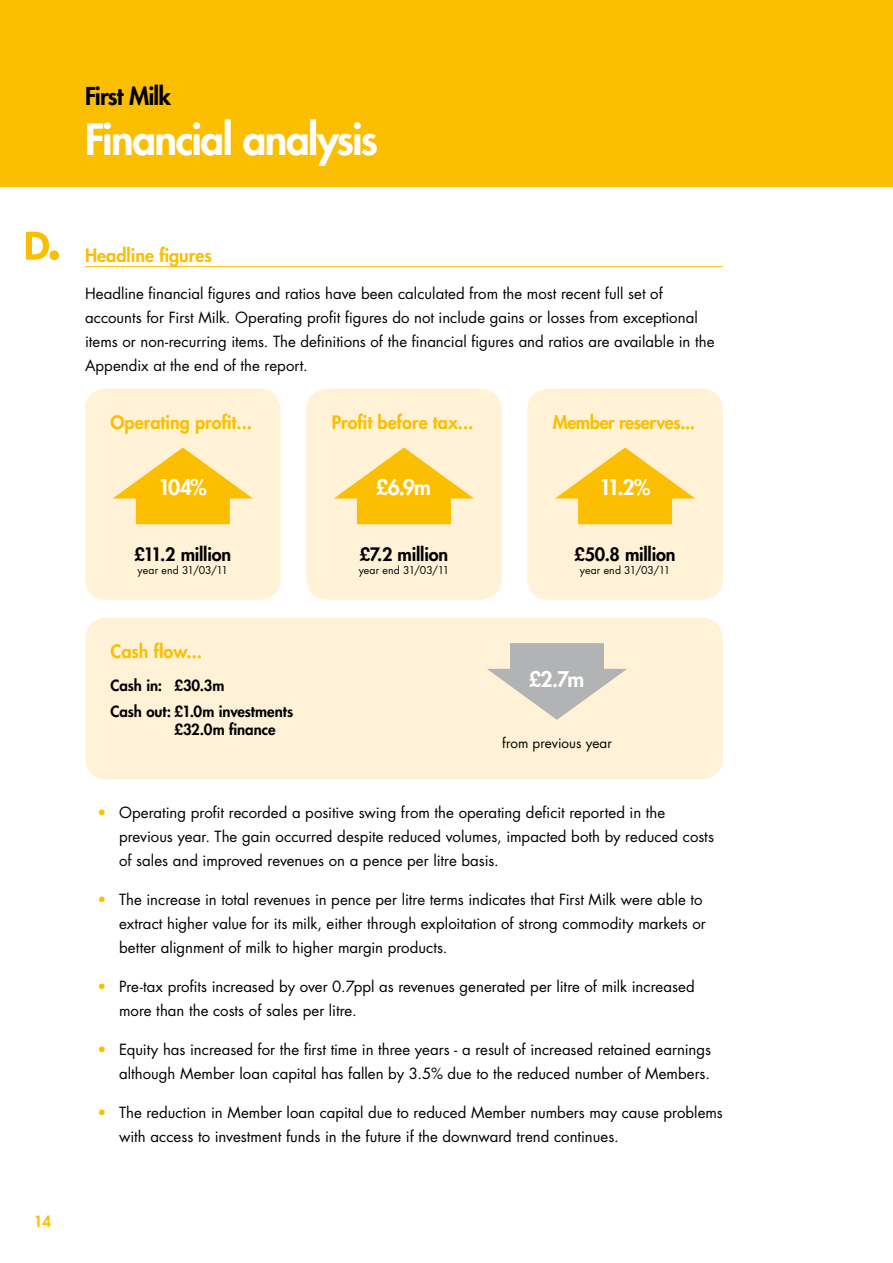
<style>
.page{position:relative;width:893px;height:1263px;background:#fff}
.page>*{position:absolute;margin:0;border:0;box-sizing:border-box;transform-origin:0 0}
.t1{font:800 42px "Futura Std";letter-spacing:-.04em;color:#fff}
.t2{font:800 24px "Futura Std";letter-spacing:-.04em;color:#000}
.t3{font:800 21px "Futura Std";letter-spacing:-.09em;color:#fff}
.t4{font:800 18px "Futura Std";color:#fbbe00}
.t5{font:800 18px "Futura Std";letter-spacing:-.015em;color:#000}
.t6{font:800 18px "Futura Std";letter-spacing:-.025em;color:#fbbe00}
.t7{font:15px/24px "Futura Std";color:#000}
.t8{font:800 15px/26.5px "Futura Std";letter-spacing:-.005em;color:#000}
.t9{font:800 15px "Futura Std";color:#fbbe00}
.t10{font:13.5px "Futura Std";color:#000}
.t11{font:10.5px "Futura Std";letter-spacing:.01em;color:#000}
.s1{color:#fbbe00}
</style>
<div class="page">
<svg style="left:26px;top:232px;width:23px;height:28px"></svg>
<div style="left:49px;top:250px;width:10px;height:10px;background:#fbbe00;border-radius:50%"></div>
<div style="left:0;top:0;width:893px;height:186px;background:#fbbe00"></div>
<hr style="left:85px;top:266px;width:638px;height:1px;background:#fbbe00">
<div style="left:85px;top:389px;width:196px;height:211px;background:#fff2d6;border-radius:21px"></div>
<svg style="left:113px;top:447px;width:140px;height:77px"></svg>
<div style="left:306px;top:389px;width:196px;height:211px;background:#fff2d6;border-radius:21px"></div>
<svg style="left:334px;top:447px;width:140px;height:77px"></svg>
<div style="left:527px;top:389px;width:196px;height:211px;background:#fff2d6;border-radius:21px"></div>
<svg style="left:555px;top:447px;width:140px;height:77px"></svg>
<div style="left:85px;top:618px;width:638px;height:161px;background:#fff2d6;border-radius:21px"></div>
<svg style="left:487px;top:643px;width:140px;height:77px"></svg>
<p class="t9" style="left:34px;top:1211px;width:19px">14</p>
<h2 class="t2" style="left:85px;top:81px;width:88px">First Milk</h2>
<h1 class="t1" style="left:85px;top:113px;width:294px">Financial analysis</h1>
<p class="t4" style="left:85px;top:244px;width:128px">Headline figures</p>
<p class="t7" style="left:85px;top:281px;width:631px">Headline financial figures and ratios have been calculated from the most recent full set of accounts for First Milk. Operating profit figures do not include gains or losses from exceptional items or non-recurring items. The definitions of the financial figures and ratios are available in the Appendix at the end of the report.</p>
<p class="t4" style="left:111px;top:411px;width:143px">Operating profit...</p>
<p class="t4" style="left:332px;top:411px;width:143px">Profit before tax...</p>
<p class="t6" style="left:553px;top:411px;width:144px">Member reserves...</p>
<h3 class="t3" style="left:158px;top:473px;width:50px">104%</h3>
<p class="t5" style="left:134px;top:543px;width:98px">£11.2 million</p>
<p class="t11" style="left:138px;top:564px;width:92px">year end 31/03/11</p>
<p class="t4" style="left:111px;top:640px;width:93px">Cash flow...</p>
<p class="t8" style="left:111px;top:672px;width:184px">Cash in: £30.3m<br>Cash out: £1.0m investments</p>
<p class="t8" style="left:174px;top:716px;width:103px">£32.0m finance</p>
<h3 class="t3" style="left:376px;top:473px;width:56px">£6.9m</h3>
<p class="t5" style="left:360px;top:543px;width:90px">£7.2 million</p>
<p class="t11" style="left:359px;top:564px;width:92px">year end 31/03/11</p>
<h3 class="t3" style="left:599px;top:473px;width:53px">11.2%</h3>
<p class="t5" style="left:575px;top:543px;width:102px">£50.8 million</p>
<p class="t11" style="left:580px;top:564px;width:92px">year end 31/03/11</p>
<h3 class="t3" style="left:529px;top:666px;width:56px">£2.7m</h3>
<p class="t10" style="left:502px;top:735px;width:111px">from previous year</p>
<p class="t7" style="left:119px;top:801px;width:596px;text-indent:-21px"><span class="s1">•</span> Operating profit recorded a positive swing from the operating deficit reported in the previous year. The gain occurred despite reduced volumes, impacted both by reduced costs of sales and improved revenues on a pence per litre basis.</p>
<p class="t7" style="left:119px;top:888px;width:588px;text-indent:-21px"><span class="s1">•</span> The increase in total revenues in pence per litre terms indicates that First Milk were able to extract higher value for its milk, either through exploitation of strong commodity markets or better alignment of milk to higher margin products.</p>
<p class="t7" style="left:119px;top:974px;width:577px;text-indent:-21px"><span class="s1">•</span> Pre-tax profits increased by over 0.7ppl as revenues generated per litre of milk increased more than the costs of sales per litre.</p>
<p class="t7" style="left:98px;top:1037px;width:615px;text-align:right"><span class="s1">•</span> Equity has increased for the first time in three years - a result of increased retained earnings although Member loan capital has fallen by 3.5% due to the reduced number of Members.</p>
<p class="t7" style="left:119px;top:1100px;width:605px;text-indent:-21px"><span class="s1">•</span> The reduction in Member loan capital due to reduced Member numbers may cause problems with access to investment funds in the future if the downward trend continues.</p>
</div>
